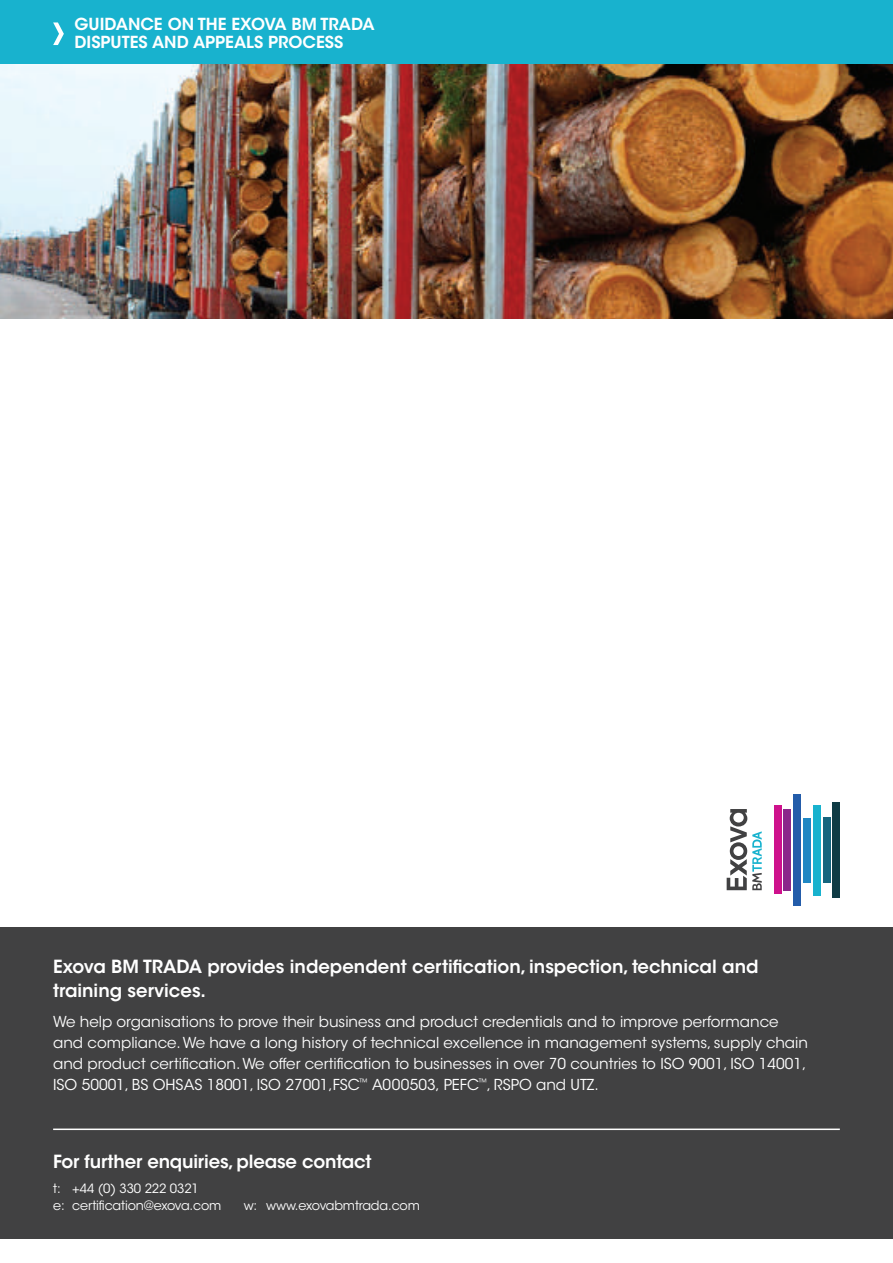
<style>
.page{position:relative;width:893px;height:1263px;background:#fff}
.page>*{position:absolute;margin:0;border:0;box-sizing:border-box;transform-origin:0 0}
.t1{font:600 18px/24px "ITC Avant Garde Std";color:#fff}
.t2{font:600 16.5px/18px "ITC Avant Garde Std";color:#fff}
.t3{font:15px/21px "ITC Avant Garde Std";color:#fff}
.t4{font:12.75px/16.5px "ITC Avant Garde Std";letter-spacing:-.01em;color:#fff}
</style>
<div class="page">
<img style="left:0;top:64px;width:893px;height:255px">
<div style="left:0;top:0;width:893px;height:64px;background:#18b2ce"></div>
<svg style="left:53px;top:22px;width:11px;height:23px"></svg>
<div style="left:0;top:927px;width:893px;height:312px;background:#414142"></div>
<div style="left:774px;top:805px;width:7px;height:89px;background:#ce118c"></div>
<div style="left:784px;top:809px;width:7px;height:82px;background:#8b278a"></div>
<div style="left:794px;top:794px;width:7px;height:112px;background:#235caa"></div>
<div style="left:803px;top:817px;width:7px;height:65px;background:#1f87c3"></div>
<div style="left:813px;top:805px;width:7px;height:90px;background:#18b2ce"></div>
<div style="left:823px;top:817px;width:7px;height:66px;background:#16657e"></div>
<div style="left:833px;top:802px;width:7px;height:96px;background:#0f3c45"></div>
<svg style="left:727px;top:809px;width:35px;height:81px"></svg>
<hr style="left:53px;top:1128px;width:787px;height:2px;background:#fff">
<p class="t2" style="left:74px;top:15px;width:302px">GUIDANCE ON THE EXOVA BM TRADA<br>DISPUTES AND APPEALS PROCESS</p>
<p class="t1" style="left:53px;top:955px;width:707px">Exova BM TRADA provides independent certification, inspection, technical and training services.</p>
<p class="t3" style="left:53px;top:1011px;width:756px">We help organisations to prove their business and product credentials and to improve performance and compliance. We have a long history of technical excellence in management systems, supply chain and product certification. We offer certification to businesses in over 70 countries to ISO 9001, ISO 14001, ISO 50001, BS OHSAS 18001, ISO 27001,FSC<sup>™</sup> A000503, PEFC<sup>™</sup>, RSPO and UTZ.</p>
<p class="t1" style="left:53px;top:1150px;width:320px">For further enquiries, please contact</p>
<p class="t4" style="left:53px;top:1180px;width:170px">t: +44 (0) 330 222 0321<br>e: certification@exova.com</p>
<p class="t4" style="left:244px;top:1197px;width:178px">w: www.exovabmtrada.com</p>
</div>
